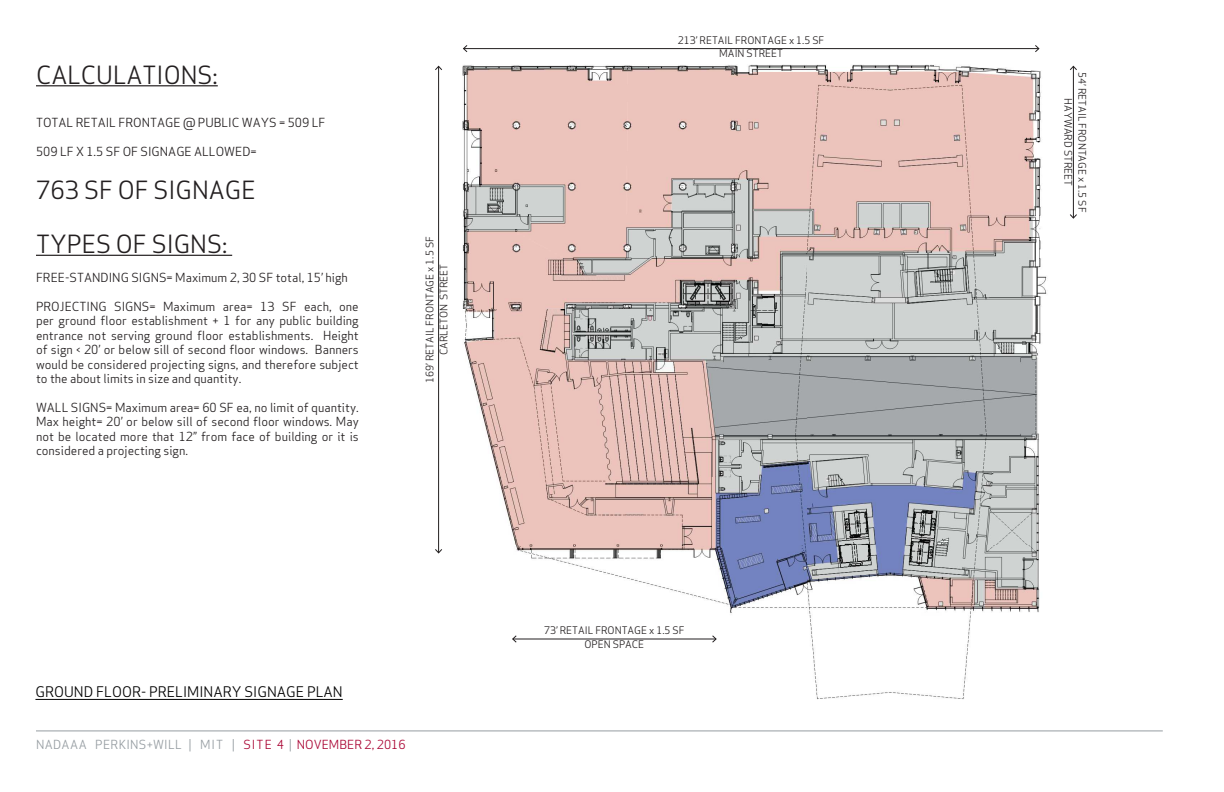
<style>
.page{position:relative;width:1224px;height:792px;background:#fff}
.page>*{position:absolute;margin:0;border:0;box-sizing:border-box;transform-origin:0 0}
.t1{font:24px "Apex Sans";color:#231f20}
.t2{font:14px "Apex Sans";color:#000}
.t3{font:14px "Apex Sans";color:#231f20}
.t4{font:12px/14.4px "Apex Sans";color:#231f20;text-align:justify}
.t5{font:12px "Apex Sans";letter-spacing:.02em;color:#959ca1}
.t6{font:12px "Apex Sans";letter-spacing:.1em;color:#a90332}
.t7{font:10px/14px "Apex Sans";color:#231f20;text-align:center}
.s1{color:#a90332}
</style>
<div class="page">
<hr style="left:36px;top:731px;width:1127px;height:1px;background:#959ca1">
<img style="left:438px;top:49px;width:636px;height:651px">
<hr style="left:36px;top:255px;width:196px;height:1px;background:#231f20">
<hr style="left:36px;top:85px;width:182px;height:1px;background:#231f20">
<hr style="left:464px;top:48px;width:575px;height:1px;background:#231f20">
<svg style="left:463px;top:45px;width:5px;height:8px"></svg>
<svg style="left:1035px;top:45px;width:5px;height:8px"></svg>
<hr style="left:513px;top:639px;width:203px;height:1px;background:#231f20">
<svg style="left:512px;top:635px;width:5px;height:8px"></svg>
<svg style="left:712px;top:635px;width:5px;height:8px"></svg>
<hr style="left:1073px;top:66px;width:1px;height:152px;background:#231f20">
<svg style="left:1069px;top:66px;width:8px;height:5px"></svg>
<svg style="left:1069px;top:214px;width:8px;height:5px"></svg>
<hr style="left:438px;top:66px;width:1px;height:487px;background:#231f20">
<svg style="left:435px;top:549px;width:8px;height:5px"></svg>
<svg style="left:435px;top:66px;width:8px;height:5px"></svg>
<hr style="left:35px;top:699px;width:308px;height:1px;background:#000">
<h1 class="t1" style="left:36px;top:56px;width:183px">CALCULATIONS:</h1>
<p class="t4" style="left:36px;top:114px;width:291px">TOTAL RETAIL FRONTAGE @ PUBLIC WAYS = 509 LF</p>
<p class="t4" style="left:36px;top:143px;width:222px">509 LF X 1.5 SF OF SIGNAGE ALLOWED=</p>
<h1 class="t1" style="left:36px;top:171px;width:221px">763 SF OF SIGNAGE</h1>
<h1 class="t1" style="left:36px;top:225px;width:193px">TYPES OF SIGNS:</h1>
<p class="t4" style="left:36px;top:270px;width:313px">FREE-STANDING SIGNS= Maximum 2, 30 SF total, 15’ high</p>
<p class="t4" style="left:36px;top:298px;width:324px">PROJECTING SIGNS= Maximum area= 13 SF each, one per ground floor establishment + 1 for any public building entrance not serving ground floor establishments. Height of sign &lt; 20’ or below sill of second floor windows. Banners would be considered projecting signs, and therefore subject to the about limits in size and quantity.</p>
<p class="t4" style="left:36px;top:399px;width:324px">WALL SIGNS= Maximum area= 60 SF ea, no limit of quantity.<br>Max height= 20’ or below sill of second floor windows. May not be located more that 12” from face of building or it is considered a projecting sign.</p>
<p class="t7" style="left:422px;top:383px;width:148px;rotate:-90deg">169’ RETAIL FRONTAGE x 1.5 SF<br>CARLETON STREET</p>
<p class="t3" style="left:144px;top:680px;width:37px">PLAN</p>
<p class="t2" style="left:35px;top:681px;width:309px">GROUND FLOOR- PRELIMINARY SIGNAGE PLAN</p>
<p class="t5" style="left:36px;top:735px;width:371px">NADAAA PERKINS+WILL | MIT | <span class="s1">SITE 4</span> | <span class="s1">NOVEMBER 2, 2016</span></p>
<p class="t6" style="left:316px;top:735px;width:108px">VEMBER 1, 2016</p>
<p class="t7" style="left:678px;top:32px;width:148px">213’ RETAIL FRONTAGE x 1.5 SF<br>MAIN STREET</p>
<p class="t7" style="left:544px;top:622px;width:142px">73’ RETAIL FRONTAGE x 1.5 SF<br>OPEN SPACE</p>
<p class="t7" style="left:1090px;top:72px;width:142px;rotate:90deg">54’ RETAIL FRONTAGE x 1.5 SF<br>HAYWARD STREET</p>
</div>
